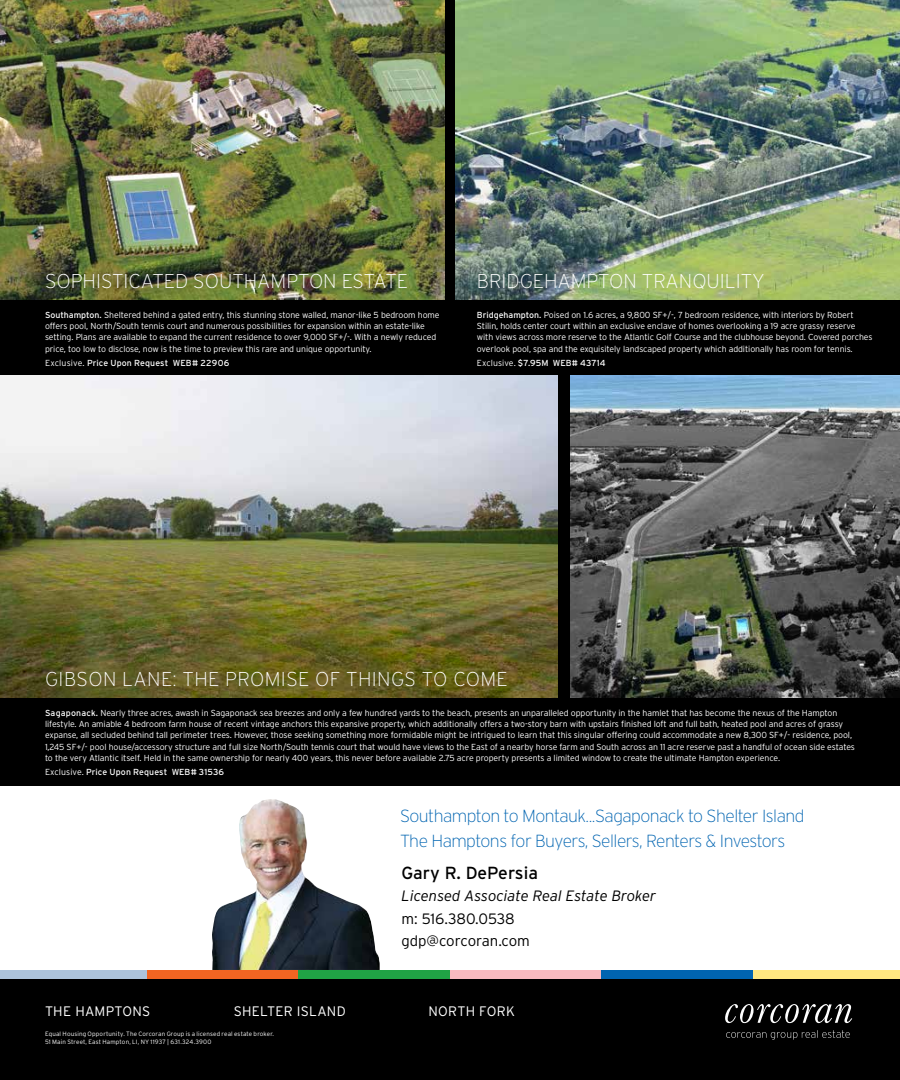
<style>
.page{position:relative;width:900px;height:1080px;background:#fff}
.page>*{position:absolute;margin:0;border:0;box-sizing:border-box;transform-origin:0 0}
.t1{font:200 20px "Interstate";color:#fff}
.t2{font:200 20px "Interstate";letter-spacing:.02em;color:#fff}
.t3{font:200 17.5px/25px "Interstate";letter-spacing:-.03em;color:#0064b1}
.t4{font:17.5px "Interstate";color:#000}
.t5{font:italic 300 15px "Interstate";color:#000}
.t6{font:300 15px/22.5px "Interstate";letter-spacing:-.005em;color:#000}
.t7{font:300 13.75px "Interstate";letter-spacing:.015em;color:#fff}
.t8{font:300 8.75px/11.2px "Interstate";letter-spacing:-.01em;color:#fff}
.t9{font:8.75px "Interstate";letter-spacing:.01em;color:#fff}
.t10{font:300 6.25px/8.8px "Interstate";letter-spacing:.025em;color:#fff}
.s1{font-weight:400}
.s2{font-weight:300}
</style>
<div class="page">
<div style="left:0;top:978px;width:900px;height:102px;background:#000"></div>
<div style="left:0;top:0;width:900px;height:786px;background:#000"></div>
<div style="left:0;top:970px;width:147px;height:9px;background:#adc4dc"></div>
<div style="left:147px;top:970px;width:151px;height:9px;background:#f26522"></div>
<div style="left:298px;top:970px;width:152px;height:9px;background:#20a345"></div>
<div style="left:450px;top:970px;width:152px;height:9px;background:#f9bac0"></div>
<div style="left:602px;top:970px;width:151px;height:9px;background:#0064b1"></div>
<div style="left:753px;top:970px;width:147px;height:9px;background:#ffe781"></div>
<svg style="left:725px;top:1004px;width:127px;height:19px"></svg>
<svg style="left:726px;top:1030px;width:124px;height:10px"></svg>
<img style="left:212px;top:799px;width:168px;height:171px">
<img style="left:0;top:0;width:444px;height:300px">
<img style="left:0;top:376px;width:558px;height:322px">
<img style="left:570px;top:376px;width:330px;height:322px">
<img style="left:456px;top:0;width:444px;height:300px">
<h1 class="t1" style="left:45px;top:270px;width:365px">SOPHISTICATED SOUTHAMPTON ESTATE</h1>
<p class="t8" style="left:45px;top:309px;width:396px"><span class="s1">Southampton.</span> Sheltered behind a gated entry, this stunning stone walled, manor-like 5 bedroom home offers pool, North/South tennis court and numerous possibilities for expansion within an estate-like setting. Plans are available to expand the current residence to over 9,000 SF+/-. With a newly reduced price, too low to disclose, now is the time to preview this rare and unique opportunity.</p>
<p class="t9" style="left:45px;top:358px;width:186px"><span class="s2">Exclusive.</span> Price Upon Request WEB# 22906</p>
<h1 class="t1" style="left:477px;top:270px;width:289px">BRIDGEHAMPTON TRANQUILITY</h1>
<p class="t8" style="left:477px;top:309px;width:397px"><span class="s1">Bridgehampton.</span> Poised on 1.6 acres, a 9,800 SF+/-, 7 bedroom residence, with interiors by Robert Stilin, holds center court within an exclusive enclave of homes overlooking a 19 acre grassy reserve with views across more reserve to the Atlantic Golf Course and the clubhouse beyond. Covered porches overlook pool, spa and the exquisitely landscaped property which additionally has room for tennis.</p>
<p class="t9" style="left:477px;top:358px;width:130px"><span class="s2">Exclusive.</span> $7.95M WEB# 43714</p>
<h1 class="t2" style="left:45px;top:668px;width:464px">GIBSON LANE: THE PROMISE OF THINGS TO COME</h1>
<p class="t8" style="left:45px;top:707px;width:811px"><span class="s1">Sagaponack.</span> Nearly three acres, awash in Sagaponack sea breezes and only a few hundred yards to the beach, presents an unparalleled opportunity in the hamlet that has become the nexus of the Hampton lifestyle. An amiable 4 bedroom farm house of recent vintage anchors this expansive property, which additionally offers a two-story barn with upstairs finished loft and full bath, heated pool and acres of grassy expanse, all secluded behind tall perimeter trees. However, those seeking something more formidable might be intrigued to learn that this singular offering could accommodate a new 8,300 SF+/- residence, pool, 1,245 SF+/- pool house/accessory structure and full size North/South tennis court that would have views to the East of a nearby horse farm and South across an 11 acre reserve past a handful of ocean side estates to the very Atlantic itself. Held in the same ownership for nearly 400 years, this never before available 2.75 acre property presents a limited window to create the ultimate Hampton experience.</p>
<p class="t9" style="left:45px;top:767px;width:181px"><span class="s2">Exclusive.</span> Price Upon Request WEB# 31536</p>
<h2 class="t3" style="left:400px;top:803px;width:406px">Southampton to Montauk...Sagaponack to Shelter Island<br>The Hamptons for Buyers, Sellers, Renters &amp; Investors</h2>
<h2 class="t4" style="left:401px;top:863px;width:138px">Gary R. DePersia</h2>
<h3 class="t5" style="left:401px;top:888px;width:256px">Licensed Associate Real Estate Broker</h3>
<h3 class="t6" style="left:401px;top:907px;width:130px">m: 516.380.0538 gdp@corcoran.com</h3>
<h3 class="t7" style="left:45px;top:1003px;width:107px">THE HAMPTONS</h3>
<h3 class="t7" style="left:234px;top:1003px;width:114px">SHELTER ISLAND</h3>
<h3 class="t7" style="left:428px;top:1003px;width:88px">NORTH FORK</h3>
<p class="t10" style="left:45px;top:1029px;width:231px">Equal Housing Opportunity. The Corcoran Group is a licensed real estate broker.<br>51 Main Street, East Hampton, LI, NY 11937 | 631.324.3900</p>
</div>
